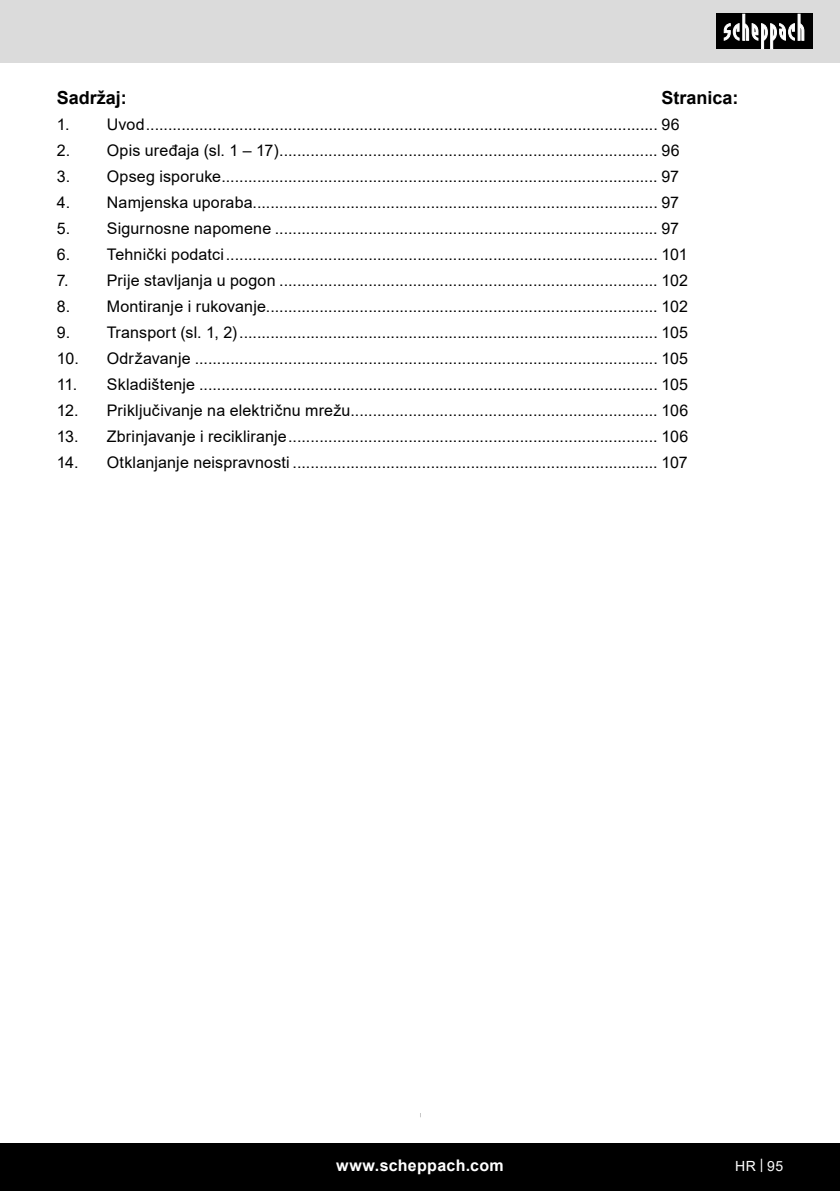
<style>
.page{position:relative;width:840px;height:1191px;background:#fff}
.page>*{position:absolute;margin:0;border:0;box-sizing:border-box;transform-origin:0 0}
.TOC_title{font:700 18px "Arial";color:#000}
.t1{font:16px "Arial";letter-spacing:.01em;color:#000}
.t2{font:700 16px "Arial";letter-spacing:.02em;color:#fff}
.t3{font:14px "Arial";color:#fff}
</style>
<div class="page">
<div style="left:0;top:0;width:839px;height:63px;background:#dbdbdb"></div>
<div style="left:0;top:1143px;width:839px;height:48px;background:#000"></div>
<div style="left:716px;top:14px;width:96px;height:35px;background:#000"></div>
<svg style="left:723px;top:14px;width:81px;height:35px"></svg>
<hr style="left:420px;top:92px;width:1px;height:1025px;background:#c7c7c7">
<p class="TOC_title" style="left:57px;top:85px;width:72px">Sadržaj:</p>
<p class="TOC_title" style="left:661px;top:85px;width:79px">Stranica:</p>
<p class="t1" style="left:57px;top:113px;width:624px">1. Uvod................................................................................................................... 96</p>
<p class="t1" style="left:57px;top:139px;width:624px">2. Opis uređaja (sl. 1 – 17)..................................................................................... 96</p>
<p class="t1" style="left:57px;top:165px;width:623px">3. Opseg isporuke.................................................................................................. 97</p>
<p class="t1" style="left:57px;top:191px;width:623px">4. Namjenska uporaba........................................................................................... 97</p>
<p class="t1" style="left:57px;top:217px;width:623px">5. Sigurnosne napomene ...................................................................................... 97</p>
<p class="t1" style="left:57px;top:243px;width:632px">6. Tehnički podatci................................................................................................. 101</p>
<p class="t1" style="left:57px;top:269px;width:632px">7. Prije stavljanja u pogon ..................................................................................... 102</p>
<p class="t1" style="left:57px;top:295px;width:632px">8. Montiranje i rukovanje........................................................................................ 102</p>
<p class="t1" style="left:57px;top:321px;width:632px">9. Transport (sl. 1, 2).............................................................................................. 105</p>
<p class="t1" style="left:57px;top:347px;width:632px">10. Održavanje ........................................................................................................ 105</p>
<p class="t1" style="left:57px;top:373px;width:632px">11. Skladištenje ....................................................................................................... 105</p>
<p class="t1" style="left:57px;top:399px;width:632px">12. Priključivanje na električnu mrežu..................................................................... 106</p>
<p class="t1" style="left:57px;top:425px;width:632px">13. Zbrinjavanje i recikliranje................................................................................... 106</p>
<p class="t1" style="left:57px;top:451px;width:632px">14. Otklanjanje neispravnosti .................................................................................. 107</p>
<p class="t2" style="left:336px;top:1154px;width:169px">www.scheppach.com</p>
<p class="t3" style="left:734px;top:1156px;width:49px">HR | 95</p>
</div>
